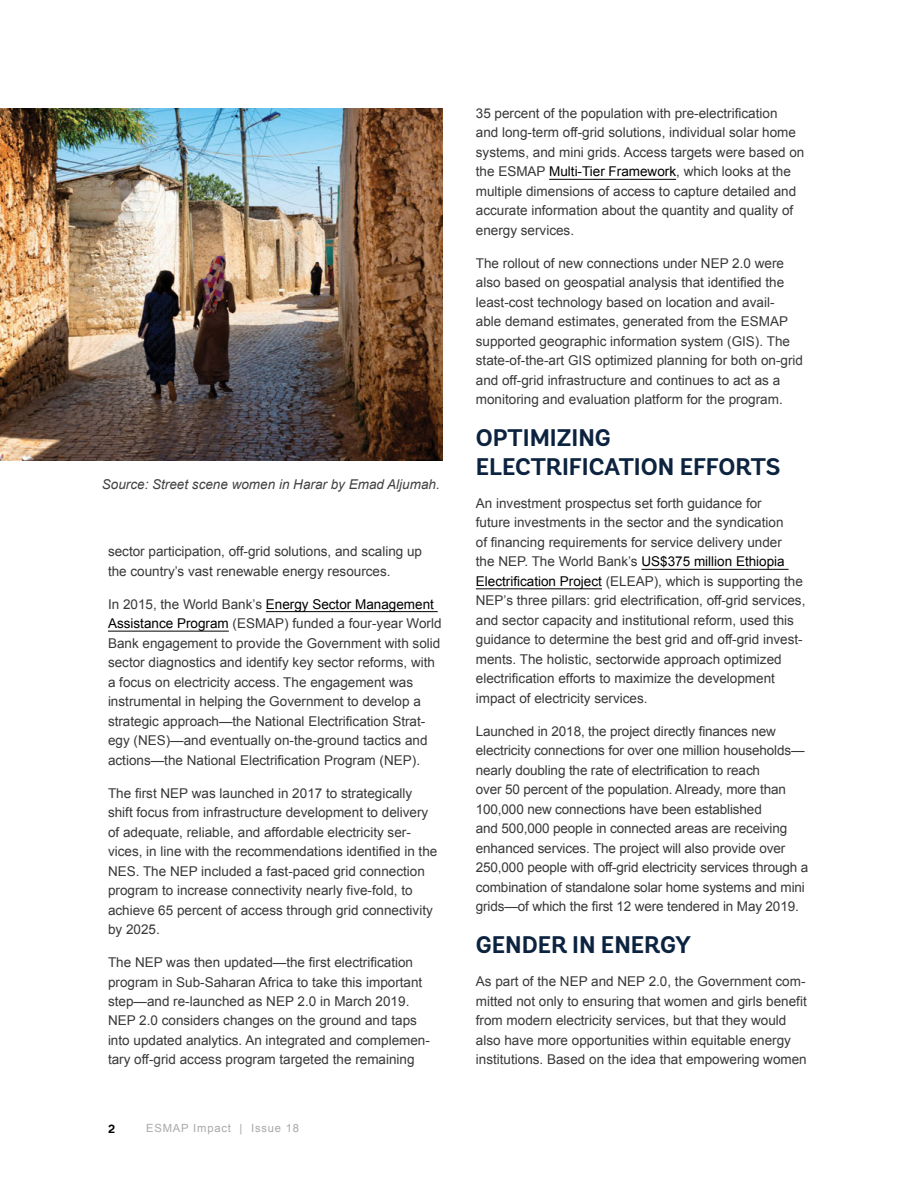
<style>
.page{position:relative;width:918px;height:1188px;background:#fff}
.page>*{position:absolute;margin:0;border:0;box-sizing:border-box;transform-origin:0 0}
.t1{font:700 24px/28.5px "Andes";color:#0c2340}
.t2{font:13.5px/19.5px "Arial";color:#393839}
.t3{font:italic 13.5px "Arial";color:#414042}
.t4{font:700 12px "Andes";color:#000}
.t5{font:11.25px "Arial";letter-spacing:.07em;color:#a7a9ac}
.s1{color:#000}
</style>
<div class="page">
<hr style="left:266px;top:611px;width:172px;height:1px;background:#000">
<hr style="left:108px;top:631px;width:121px;height:1px;background:#000">
<hr style="left:549px;top:179px;width:127px;height:1px;background:#000">
<hr style="left:641px;top:569px;width:148px;height:1px;background:#000">
<hr style="left:476px;top:588px;width:126px;height:1px;background:#000">
<img style="left:0;top:108px;width:442px;height:353px">
<p class="t3" style="left:102px;top:475px;width:339px">Source: Street scene women in Harar by Emad Aljumah.</p>
<p class="t2" style="left:108px;top:542px;width:316px">sector participation, off-grid solutions, and scaling up the country’s vast renewable energy resources.</p>
<p class="t2" style="left:108px;top:594px;width:335px">In 2015, the World Bank’s <span class="s1">Energy Sector Management Assistance Program</span> (ESMAP) funded a four-year World Bank engagement to provide the Government with solid sector diagnostics and identify key sector reforms, with a focus on electricity access. The engagement was instrumental in helping the Government to develop a strategic approach—the National Electrification Strat&shy;egy (NES)—and eventually on-the-ground tactics and actions—the National Electrification Program (NEP).</p>
<p class="t2" style="left:108px;top:783px;width:331px">The first NEP was launched in 2017 to strategically shift focus from infrastructure development to delivery of adequate, reliable, and affordable electricity ser&shy;vices, in line with the recommendations identified in the NES. The NEP included a fast-paced grid connection program to increase connectivity nearly five-fold, to achieve 65 percent of access through grid connectivity by 2025.</p>
<p class="t2" style="left:108px;top:953px;width:323px">The NEP was then updated—the first electrification program in Sub-Saharan Africa to take this important step—and re-launched as NEP 2.0 in March 2019.<br>NEP 2.0 considers changes on the ground and taps into updated analytics. An integrated and complemen&shy;tary off-grid access program targeted the remaining</p>
<p class="t4" style="left:108px;top:1121px;width:9px">2</p>
<p class="t5" style="left:146px;top:1120px;width:154px">ESMAP Impact | Issue 18</p>
<p class="t2" style="left:476px;top:103px;width:330px">35 percent of the population with pre-electrification<br>and long-term off-grid solutions, individual solar home systems, and mini grids. Access targets were based on the ESMAP <span class="s1">Multi-Tier Framework</span>, which looks at the multiple dimensions of access to capture detailed and accurate information about the quantity and quality of energy services.</p>
<p class="t2" style="left:476px;top:253px;width:329px">The rollout of new connections under NEP 2.0 were also based on geospatial analysis that identified the least-cost technology based on location and avail&shy;able demand estimates, generated from the ESMAP supported geographic information system (GIS). The state-of-the-art GIS optimized planning for both on-grid and off-grid infrastructure and continues to act as a monitoring and evaluation platform for the program.</p>
<h1 class="t1" style="left:476px;top:425px;width:306px">OPTIMIZING<br>ELECTRIFICATION EFFORTS</h1>
<p class="t2" style="left:476px;top:493px;width:331px">An investment prospectus set forth guidance for<br>future investments in the sector and the syndication<br>of financing requirements for service delivery under<br>the NEP. The World Bank’s <span class="s1">US$375 million Ethiopia Electrification Project</span> (ELEAP), which is supporting the NEP’s three pillars: grid electrification, off-grid services, and sector capacity and institutional reform, used this guidance to determine the best grid and off-grid invest&shy;ments. The holistic, sectorwide approach optimized electrification efforts to maximize the development impact of electricity services.</p>
<p class="t2" style="left:476px;top:721px;width:334px">Launched in 2018, the project directly finances new electricity connections for over one million households— nearly doubling the rate of electrification to reach<br>over 50 percent of the population. Already, more than 100,000 new connections have been established<br>and 500,000 people in connected areas are receiving enhanced services. The project will also provide over 250,000 people with off-grid electricity services through a combination of standalone solar home systems and mini grids—of which the first 12 were tendered in May 2019.</p>
<h1 class="t1" style="left:476px;top:932px;width:217px">GENDER IN ENERGY</h1>
<p class="t2" style="left:476px;top:972px;width:332px">As part of the NEP and NEP 2.0, the Government com&shy;mitted not only to ensuring that women and girls benefit from modern electricity services, but that they would also have more opportunities within equitable energy institutions. Based on the idea that empowering women</p>
</div>
